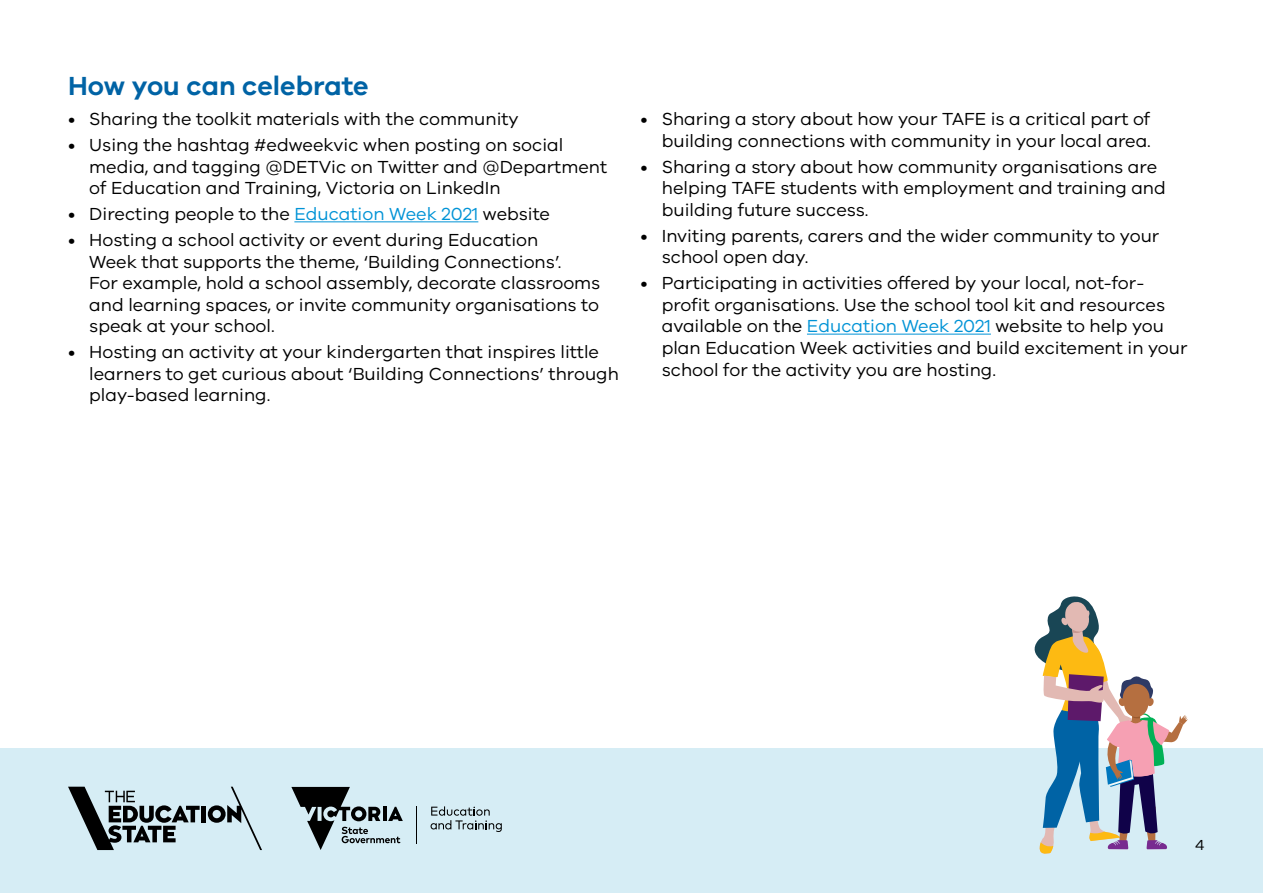
<style>
.page{position:relative;width:1263px;height:893px;background:#fff}
.page>*{position:absolute;margin:0;border:0;box-sizing:border-box;transform-origin:0 0}
.t1{font:600 27px "VIC";color:#0063a5}
.t2{font:18px/21.6px "VIC";color:#000}
.t3{font:15px "VIC";color:#000}
.s1{color:#0093d6}
</style>
<div class="page">
<div style="left:0;top:748px;width:1263px;height:145px;background:#d6edf5"></div>
<hr style="left:416px;top:806px;width:1px;height:37px;background:#000">
<svg style="left:291px;top:787px;width:112px;height:63px"></svg>
<svg style="left:431px;top:806px;width:71px;height:26px"></svg>
<hr style="left:202px;top:806px;width:4px;height:16px;background:#000">
<svg style="left:208px;top:787px;width:54px;height:63px"></svg>
<svg style="left:68px;top:787px;width:132px;height:63px"></svg>
<svg style="left:1034px;top:596px;width:154px;height:258px"></svg>
<hr style="left:294px;top:221px;width:184px;height:1px;background:#0093d6">
<hr style="left:807px;top:334px;width:184px;height:1px;background:#0093d6">
<h1 class="t1" style="left:68px;top:70px;width:302px">How you can celebrate</h1>
<p class="t2" style="left:68px;top:108px;width:452px">• Sharing the toolkit materials with the community</p>
<p class="t2" style="left:89px;top:134px;width:519px;text-indent:-21px">• Using the hashtag #edweekvic when posting on social media, and tagging @DETVic on Twitter and @Department of Education and Training, Victoria on LinkedIn</p>
<p class="t2" style="left:68px;top:203px;width:484px">• Directing people to the <span class="s1">Education Week 2021</span> website</p>
<p class="t2" style="left:89px;top:228px;width:513px;text-indent:-21px">• Hosting a school activity or event during Education<br>Week that supports the theme, ‘Building Connections’.<br>For example, hold a school assembly, decorate classrooms and learning spaces, or invite community organisations to speak at your school.</p>
<p class="t2" style="left:89px;top:341px;width:531px;text-indent:-21px">• Hosting an activity at your kindergarten that inspires little learners to get curious about ‘Building Connections’ through play-based learning.</p>
<p class="t2" style="left:640px;top:108px;width:512px;text-align:right">• Sharing a story about how your TAFE is a critical part of building connections with community in your local area.</p>
<p class="t2" style="left:662px;top:155px;width:506px;text-indent:-21px">• Sharing a story about how community organisations are helping TAFE students with employment and training and building future success.</p>
<p class="t2" style="left:662px;top:224px;width:499px;text-indent:-21px">• Inviting parents, carers and the wider community to your school open day.</p>
<p class="t2" style="left:662px;top:272px;width:527px;text-indent:-21px">• Participating in activities offered by your local, not-for&shy;profit organisations. Use the school tool kit and resources available on the <span class="s1">Education Week 2021</span> website to help you plan Education Week activities and build excitement in your school for the activity you are hosting.</p>
<p class="t3" style="left:1195px;top:836px;width:11px">4</p>
</div>
